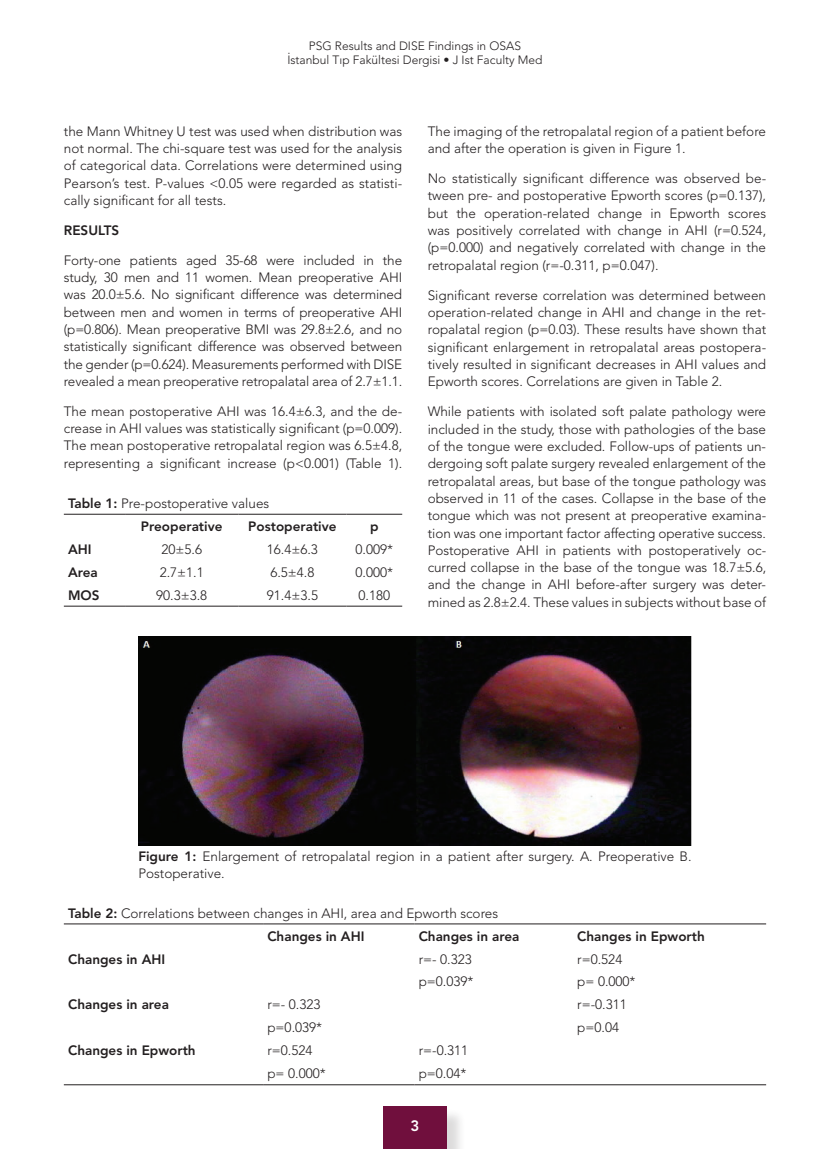
<style>
.page{position:relative;width:830px;height:1149px;background:#fff}
.page>*{position:absolute;margin:0;border:0;box-sizing:border-box;transform-origin:0 0}
.t1{font:800 15px "Avenir LT Std";color:#fff}
.t2{font:300 13.5px/17.2px "Avenir LT Std";color:#231f20;text-align:justify}
.t3{font:800 13.5px "Avenir LT Std";color:#231f20}
.t4{font:300 12px/14.4px "Avenir LT Std";color:#231f20;text-align:center}
.s1{font-weight:800}
</style>
<div class="page">
<div style="left:385px;top:1108px;width:80px;height:40px;background:#231f20;opacity:.16"></div>
<div style="left:383px;top:1106px;width:63px;height:42px;background:#700f3d"></div>
<hr style="left:64px;top:513px;width:61px;height:1px;background:#231f20">
<hr style="left:125px;top:513px;width:113px;height:1px;background:#231f20">
<hr style="left:238px;top:513px;width:108px;height:1px;background:#231f20">
<hr style="left:346px;top:513px;width:56px;height:1px;background:#231f20">
<hr style="left:64px;top:605px;width:61px;height:1px;background:#231f20">
<hr style="left:125px;top:605px;width:113px;height:1px;background:#231f20">
<hr style="left:238px;top:605px;width:108px;height:1px;background:#231f20">
<hr style="left:346px;top:605px;width:56px;height:1px;background:#231f20">
<hr style="left:64px;top:923px;width:199px;height:1px;background:#231f20">
<hr style="left:263px;top:923px;width:151px;height:1px;background:#231f20">
<hr style="left:414px;top:923px;width:158px;height:1px;background:#231f20">
<hr style="left:572px;top:923px;width:193px;height:1px;background:#231f20">
<hr style="left:64px;top:1084px;width:199px;height:1px;background:#231f20">
<hr style="left:263px;top:1084px;width:151px;height:1px;background:#231f20">
<hr style="left:414px;top:1084px;width:158px;height:1px;background:#231f20">
<hr style="left:572px;top:1084px;width:193px;height:1px;background:#231f20">
<img style="left:138px;top:636px;width:553px;height:208px">
<p class="t4" style="left:287px;top:39px;width:256px">PSG Results and DISE Findings in OSAS<br>İstanbul Tıp Fakültesi Dergisi • J Ist Faculty Med</p>
<p class="t2" style="left:64px;top:122px;width:340px">the Mann Whitney U test was used when distribution was not normal. The chi-square test was used for the analysis of categorical data. Correlations were determined using Pearson’s test. P-values &lt;0.05 were regarded as statisti&shy;cally significant for all tests.</p>
<p class="t3" style="left:64px;top:222px;width:57px">RESULTS</p>
<p class="t2" style="left:64px;top:251px;width:340px">Forty-one patients aged 35-68 were included in the study, 30 men and 11 women. Mean preoperative AHI was 20.0±5.6. No significant difference was determined between men and women in terms of preoperative AHI (p=0.806). Mean preoperative BMI was 29.8±2.6, and no statistically significant difference was observed between the gender (p=0.624). Measurements performed with DISE revealed a mean preoperative retropalatal area of 2.7±1.1.</p>
<p class="t2" style="left:64px;top:402px;width:340px">The mean postoperative AHI was 16.4±6.3, and the de&shy;crease in AHI values was statistically significant (p=0.009).<br>The mean postoperative retropalatal region was 6.5±4.8, representing a significant increase (p&lt;0.001) (Table 1).</p>
<p class="t2" style="left:141px;top:491px;width:130px;line-height:23px;text-indent:-73px"><span class="s1">Table 1:</span> Pre-postoperative values<br><span class="s1">Preoperative</span></p>
<p class="t3" style="left:248px;top:518px;width:90px">Postoperative</p>
<p class="t3" style="left:370px;top:518px;width:10px">p</p>
<p class="t3" style="left:68px;top:541px;width:25px">AHI</p>
<p class="t2" style="left:161px;top:540px;width:42px">20±5.6</p>
<p class="t2" style="left:267px;top:540px;width:53px">16.4±6.3</p>
<p class="t2" style="left:355px;top:540px;width:39px">0.009*</p>
<p class="t3" style="left:68px;top:564px;width:31px">Area</p>
<p class="t2" style="left:160px;top:563px;width:46px">2.7±1.1</p>
<p class="t2" style="left:270px;top:563px;width:46px">6.5±4.8</p>
<p class="t2" style="left:355px;top:563px;width:39px">0.000*</p>
<p class="t3" style="left:68px;top:586px;width:33px">MOS</p>
<p class="t2" style="left:156px;top:586px;width:53px">90.3±3.8</p>
<p class="t2" style="left:267px;top:586px;width:53px">91.4±3.5</p>
<p class="t2" style="left:358px;top:586px;width:33px">0.180</p>
<p class="t2" style="left:427px;top:122px;width:339px">The imaging of the retropalatal region of a patient before and after the operation is given in Figure 1.</p>
<p class="t2" style="left:427px;top:170px;width:340px">No statistically significant difference was observed be&shy;tween pre- and postoperative Epworth scores (p=0.137), but the operation-related change in Epworth scores was positively correlated with change in AHI (r=0.524, (p=0.000) and negatively correlated with change in the retropalatal region (r=-0.311, p=0.047).</p>
<p class="t2" style="left:427px;top:286px;width:340px">Significant reverse correlation was determined between operation-related change in AHI and change in the ret&shy;ropalatal region (p=0.03). These results have shown that significant enlargement in retropalatal areas postopera&shy;tively resulted in significant decreases in AHI values and Epworth scores. Correlations are given in Table 2.</p>
<p class="t2" style="left:427px;top:403px;width:340px">While patients with isolated soft palate pathology were included in the study, those with pathologies of the base of the tongue were excluded. Follow-ups of patients un&shy;dergoing soft palate surgery revealed enlargement of the retropalatal areas, but base of the tongue pathology was observed in 11 of the cases. Collapse in the base of the tongue which was not present at preoperative examina&shy;tion was one important factor affecting operative success.<br>Postoperative AHI in patients with postoperatively oc&shy;curred collapse in the base of the tongue was 18.7±5.6, and the change in AHI before-after surgery was deter&shy;mined as 2.8±2.4. These values in subjects without base of</p>
<p class="t2" style="left:138px;top:847px;width:554px"><span class="s1">Figure 1:</span> Enlargement of retropalatal region in a patient after surgery. A. Preoperative B.<br>Postoperative.</p>
<p class="t2" style="left:267px;top:901px;width:232px;line-height:23px;text-indent:-199px"><span class="s1">Table 2:</span> Correlations between changes in AHI, area and Epworth scores<br><span class="s1">Changes in AHI</span></p>
<p class="t3" style="left:418px;top:927px;width:102px">Changes in area</p>
<p class="t3" style="left:577px;top:927px;width:129px">Changes in Epworth</p>
<p class="t3" style="left:68px;top:950px;width:98px">Changes in AHI</p>
<p class="t2" style="left:418px;top:949px;width:55px">r=- 0.323</p>
<p class="t2" style="left:577px;top:949px;width:47px">r=0.524</p>
<p class="t2" style="left:418px;top:972px;width:56px">p=0.039*</p>
<p class="t2" style="left:577px;top:972px;width:60px">p= 0.000*</p>
<p class="t3" style="left:68px;top:996px;width:102px">Changes in area</p>
<p class="t2" style="left:267px;top:995px;width:55px">r=- 0.323</p>
<p class="t2" style="left:577px;top:995px;width:51px">r=-0.311</p>
<p class="t2" style="left:267px;top:1018px;width:56px">p=0.039*</p>
<p class="t2" style="left:577px;top:1018px;width:43px">p=0.04</p>
<p class="t3" style="left:68px;top:1042px;width:129px">Changes in Epworth</p>
<p class="t2" style="left:267px;top:1041px;width:47px">r=0.524</p>
<p class="t2" style="left:418px;top:1041px;width:51px">r=-0.311</p>
<p class="t2" style="left:267px;top:1064px;width:60px">p= 0.000*</p>
<p class="t2" style="left:418px;top:1064px;width:49px">p=0.04*</p>
<p class="t1" style="left:410px;top:1115px;width:10px">3</p>
</div>
